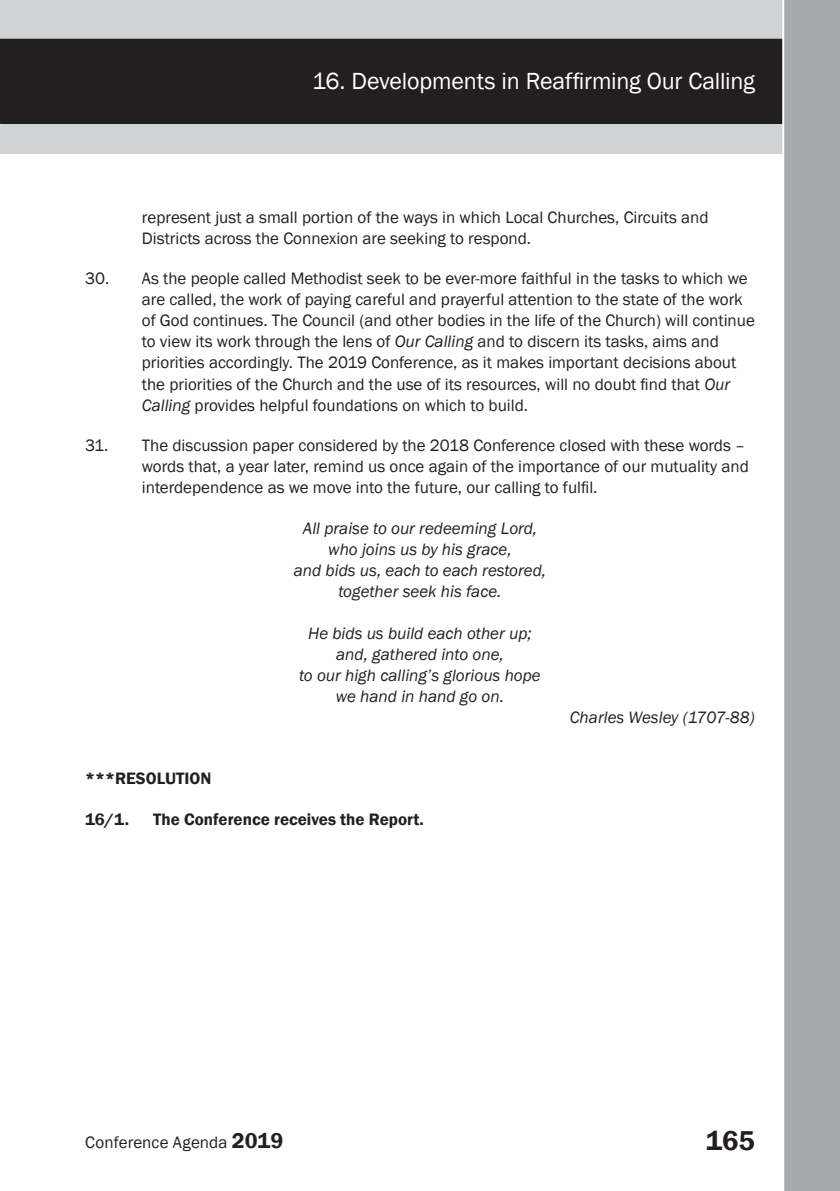
<style>
.page{position:relative;width:840px;height:1191px;background:#fff}
.page>*{position:absolute;margin:0;border:0;box-sizing:border-box;transform-origin:0 0}
.t1{font:600 28px "Franklin Gothic";color:#231f20}
.t2{font:24px "Franklin Gothic";letter-spacing:-.01em;color:#fff}
.t3{font:17px/21px "Franklin Gothic";color:#231f20}
.List_Paragraph{font:italic 17px/21px "Franklin Gothic";color:#231f20;text-align:center}
.t4{font:600 17px "Franklin Gothic";color:#231f20}
.s1{font-style:italic}
.s2{font-weight:600;font-size:22px}
</style>
<div class="page">
<div style="left:0;top:0;width:839px;height:154px;background:#d1d2d4"></div>
<div style="left:0;top:39px;width:839px;height:84px;background:#231f20"></div>
<div style="left:0;top:39px;width:839px;height:85px;border:1px solid #231f20"></div>
<div style="left:781px;top:0;width:58px;height:1191px;background:#a8a9ad"></div>
<h2 class="t2" style="left:312px;top:66px;width:444px">16. Developments in Reaffirming Our Calling</h2>
<p class="t3" style="left:142px;top:207px;width:568px">represent just a small portion of the ways in which Local Churches, Circuits and<br>Districts across the Connexion are seeking to respond.</p>
<p class="t3" style="left:142px;top:269px;width:614px;text-indent:-57px">30. As the people called Methodist seek to be ever-more faithful in the tasks to which we are called, the work of paying careful and prayerful attention to the state of the work of God continues. The Council (and other bodies in the life of the Church) will continue to view its work through the lens of <span class="s1">Our Calling</span> and to discern its tasks, aims and priorities accordingly. The 2019 Conference, as it makes important decisions about the priorities of the Church and the use of its resources, will no doubt find that <span class="s1">Our Calling</span> provides helpful foundations on which to build.</p>
<p class="t3" style="left:142px;top:435px;width:608px;text-indent:-57px">31. The discussion paper considered by the 2018 Conference closed with these words – words that, a year later, remind us once again of the importance of our mutuality and interdependence as we move into the future, our calling to fulfil.</p>
<p class="List_Paragraph" style="left:293px;top:518px;width:254px">All praise to our redeeming Lord, who joins us by his grace,<br>and bids us, each to each restored, together seek his face.</p>
<p class="List_Paragraph" style="left:299px;top:623px;width:243px">He bids us build each other up; and, gathered into one,<br>to our high calling’s glorious hope we hand in hand go on.</p>
<p class="List_Paragraph" style="left:569px;top:707px;width:186px">Charles Wesley (1707-88)</p>
<p class="t4" style="left:85px;top:768px;width:128px">***RESOLUTION</p>
<p class="t4" style="left:85px;top:808px;width:45px">16/1.</p>
<p class="t4" style="left:153px;top:808px;width:272px">The Conference receives the Report.</p>
<p class="t3" style="left:85px;top:1132px;width:200px">Conference Agenda <span class="s2">2019</span></p>
<h1 class="t1" style="left:705px;top:1123px;width:51px">165</h1>
</div>
